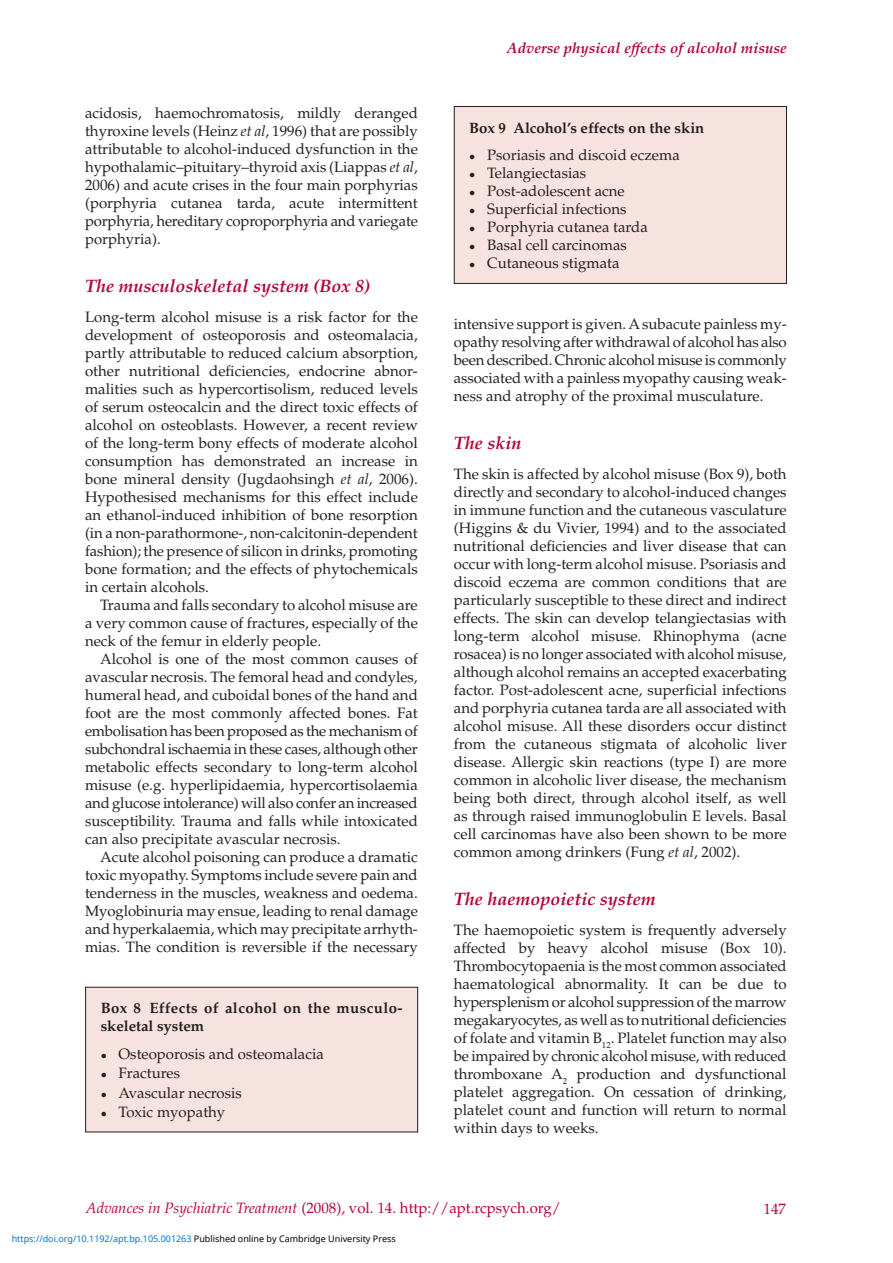
<style>
.page{position:relative;width:893px;height:1263px;background:#fff}
.page>*{position:absolute;margin:0;border:0;box-sizing:border-box;transform-origin:0 0}
.subhead_2{font:italic 700 18px "Palatino";color:#b30437}
._1st_para{font:15px/18px "Palatino";color:#231f20;text-align:justify}
.body_text{font:15px/18px "Palatino";color:#231f20;text-align:justify}
.Box_bullet_list{font:15px "Palatino";color:#231f20}
.t1{font:15px "Palatino";color:#b30437}
.Box_title{font:700 15px/18px "Palatino";letter-spacing:.025em;color:#231f20}
.t2{font:italic 700 15px "Palatino";color:#b30437}
.Box_title-2{font:700 15px "Palatino";letter-spacing:-.005em;color:#231f20}
.t3{font:9px "Noto Sans";color:#0172cf}
.s1{font-style:italic}
.s2{font-family:"Newspaper Pi BT";font-size:9px}
.s3{color:#000}
</style>
<div class="page">
<div style="left:86px;top:987px;width:332px;height:145px;background:#f6e2df"></div>
<div style="left:85px;top:987px;width:333px;height:145px;border:1px solid #231f20"></div>
<div style="left:454px;top:106px;width:332px;height:177px;background:#f6e2df"></div>
<div style="left:454px;top:106px;width:333px;height:178px;border:1px solid #231f20"></div>
<p class="body_text" style="left:85px;top:104px;width:334px">acidosis, haemochromatosis, mildly deranged thyroxine levels (Heinz <span class="s1">et al</span>, 1996) that are possibly attributable to alcohol-induced dysfunction in the hypothalamic–pituitary–thyroid axis (Liappas <span class="s1">et al</span>, 2006) and acute crises in the four main porphyrias (porphyria cutanea tarda, acute intermittent porphyria, hereditary coproporphyria and variegate porphyria).</p>
<p class="subhead_2" style="left:85px;top:275px;width:286px">The musculoskeletal system (Box 8)</p>
<p class="_1st_para" style="left:85px;top:308px;width:334px">Long-term alcohol misuse is a risk factor for the development of osteoporosis and osteomalacia, partly attributable to reduced calcium absorption, other nutritional deficiencies, endocrine abnor&shy;malities such as hypercortisolism, reduced levels of serum osteocalcin and the direct toxic effects of alcohol on osteoblasts. However, a recent review of the long-term bony effects of moderate alcohol consumption has demonstrated an increase in bone mineral density (Jugdaohsingh <span class="s1">et al</span>, 2006).<br>Hypothesised mechanisms for this effect include an ethanol-induced inhibition of bone resorption (in a non-parathormone-, non-calcitonin-dependent fashion); the presence of silicon in drinks, promoting bone formation; and the effects of phytochemicals in certain alcohols.</p>
<p class="body_text" style="left:85px;top:596px;width:334px;text-indent:15px">Trauma and falls secondary to alcohol misuse are a very common cause of fractures, especially of the neck of the femur in elderly people.</p>
<p class="body_text" style="left:85px;top:650px;width:334px;text-indent:15px">Alcohol is one of the most common causes of avascular necrosis. The femoral head and condyles, humeral head, and cuboidal bones of the hand and foot are the most commonly affected bones. Fat embolisation has been proposed as the mechanism of subchondral ischaemia in these cases, although other metabolic effects secondary to long-term alcohol misuse (e.g. hyperlipidaemia, hypercortisolaemia and glucose intolerance) will also confer an increased susceptibility. Trauma and falls while intoxicated can also precipitate avascular necrosis.</p>
<p class="body_text" style="left:85px;top:848px;width:334px;text-indent:15px">Acute alcohol poisoning can produce a dramatic toxic myopathy. Symptoms include severe pain and tenderness in the muscles, weakness and oedema.<br>Myoglobinuria may ensue, leading to renal damage and hyperkalaemia, which may precipitate arrhyth&shy;mias. The condition is reversible if the necessary</p>
<p class="Box_title" style="left:101px;top:999px;width:303px">Box 8 Effects of alcohol on the musculo&shy;skeletal system</p>
<p class="Box_bullet_list" style="left:101px;top:1045px;width:225px"><span class="s2">•</span> Osteoporosis and osteomalacia</p>
<p class="Box_bullet_list" style="left:101px;top:1064px;width:81px"><span class="s2">•</span> Fractures</p>
<p class="Box_bullet_list" style="left:101px;top:1084px;width:143px"><span class="s2">•</span> Avascular necrosis</p>
<p class="Box_bullet_list" style="left:101px;top:1103px;width:126px"><span class="s2">•</span> Toxic myopathy</p>
<p class="t2" style="left:507px;top:40px;width:281px">Adverse physical effects of alcohol misuse</p>
<p class="Box_title-2" style="left:469px;top:119px;width:237px">Box 9 Alcohol’s effects on the skin</p>
<p class="Box_bullet_list" style="left:469px;top:146px;width:212px"><span class="s2">•</span> Psoriasis and discoid eczema</p>
<p class="Box_bullet_list" style="left:469px;top:164px;width:118px"><span class="s2">•</span> Telangiectasias</p>
<p class="Box_bullet_list" style="left:469px;top:182px;width:157px"><span class="s2">•</span> Post-adolescent acne</p>
<p class="Box_bullet_list" style="left:469px;top:200px;width:159px"><span class="s2">•</span> Superficial infections</p>
<p class="Box_bullet_list" style="left:469px;top:218px;width:180px"><span class="s2">•</span> Porphyria cutanea tarda</p>
<p class="Box_bullet_list" style="left:469px;top:236px;width:159px"><span class="s2">•</span> Basal cell carcinomas</p>
<p class="Box_bullet_list" style="left:469px;top:254px;width:152px"><span class="s2">•</span> Cutaneous stigmata</p>
<p class="body_text" style="left:454px;top:315px;width:334px">intensive support is given. A subacute painless my&shy;opathy resolving after withdrawal of alcohol has also been described. Chronic alcohol misuse is commonly associated with a painless myopathy causing weak&shy;ness and atrophy of the proximal musculature.</p>
<p class="subhead_2" style="left:454px;top:432px;width:69px">The skin</p>
<p class="_1st_para" style="left:454px;top:465px;width:334px">The skin is affected by alcohol misuse (Box 9), both directly and secondary to alcohol-induced changes in immune function and the cutaneous vasculature (Higgins &amp; du Vivier, 1994) and to the associated nutritional deficiencies and liver disease that can occur with long-term alcohol misuse. Psoriasis and discoid eczema are common conditions that are particularly susceptible to these direct and indirect effects. The skin can develop telangiectasias with long-term alcohol misuse. Rhinophyma (acne rosacea) is no longer associated with alcohol misuse, although alcohol remains an accepted exacerbating factor. Post-adolescent acne, superficial infections and porphyria cutanea tarda are all associated with alcohol misuse. All these disorders occur distinct from the cutaneous stigmata of alcoholic liver disease. Allergic skin reactions (type I) are more common in alcoholic liver disease, the mechanism being both direct, through alcohol itself, as well as through raised immunoglobulin E levels. Basal cell carcinomas have also been shown to be more common among drinkers (Fung <span class="s1">et al</span>, 2002).</p>
<p class="subhead_2" style="left:454px;top:888px;width:203px">The haemopoietic system</p>
<p class="_1st_para" style="left:454px;top:921px;width:334px">The haemopoietic system is frequently adversely affected by heavy alcohol misuse (Box 10).<br>Thrombocytopaenia is the most common associated haematological abnormality. It can be due to hypersplenism or alcohol suppression of the marrow megakaryocytes, as well as to nutritional deficiencies of folate and vitamin B<sub>12</sub>. Platelet function may also be impaired by chronic alcohol misuse, with reduced thromboxane A<sub>2</sub> production and dysfunctional platelet aggregation. On cessation of drinking, platelet count and function will return to normal within days to weeks.</p>
<p class="t1" style="left:86px;top:1199px;width:477px"><span class="s1">Advances in Psychiatric Treatment</span> (2008), vol. 14. http://apt.rcpsych.org/</p>
<p class="t1" style="left:764px;top:1200px;width:24px">147</p>
<p class="t3" style="left:12px;top:1232px;width:386px">https://doi.org/10.1192/apt.bp.105.001263 <span class="s3">Published online by Cambridge University Press</span></p>
</div>
